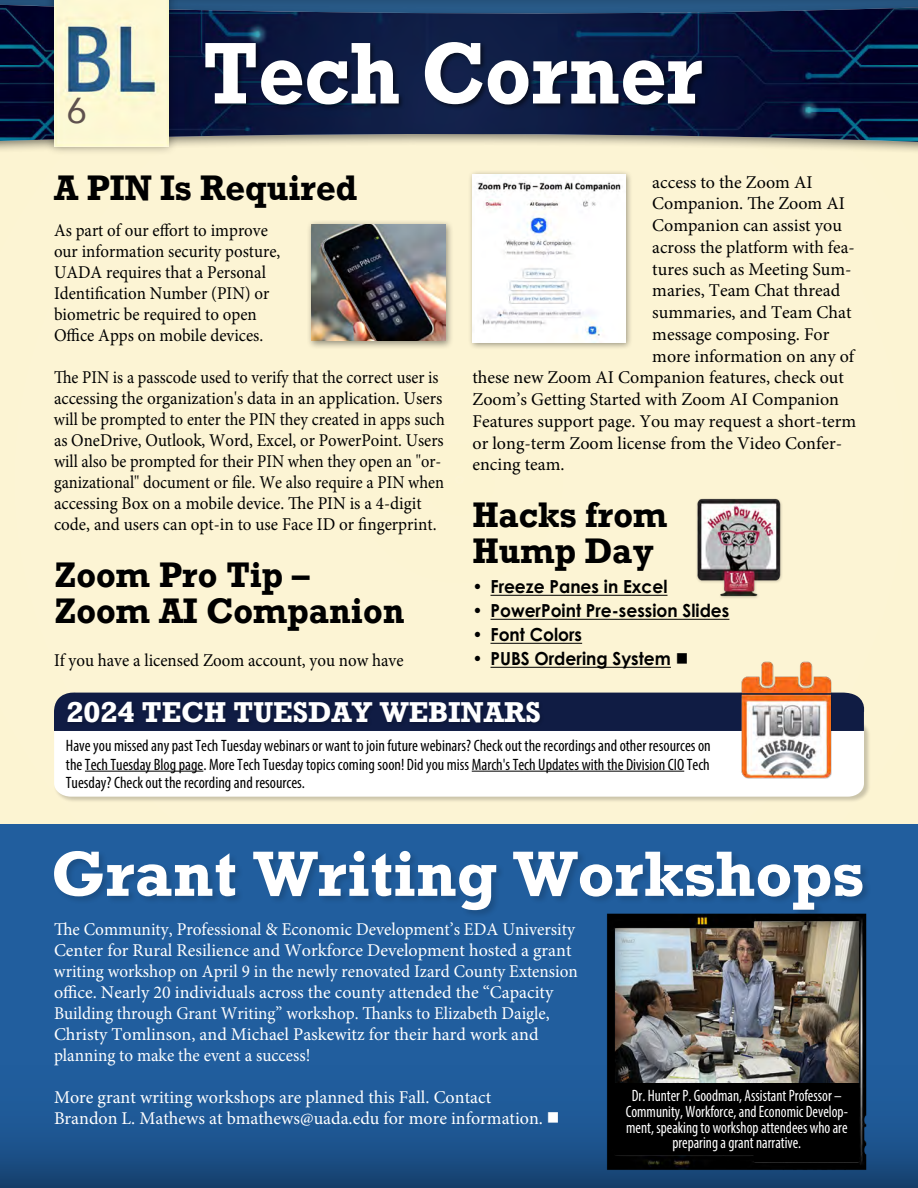
<style>
.page{position:relative;width:918px;height:1188px;background:#fff}
.page>*{position:absolute;margin:0;border:0;box-sizing:border-box;transform-origin:0 0}
.t1{font:700 82.2px "Rockwell";color:#fff;scale:.92 1}
.t2{font:700 60px "Rockwell";color:#fff}
.t3{font:36px "Avenir";color:#5e514e}
.t4{font:700 33.45px/36px "Rockwell";color:#000;scale:.96 1}
.t5{font:700 27px "Rockwell";color:#fff}
.t6{font:18px/21px "Minion Pro";color:#fff;scale:.96 1}
.t7{font:18px/21px "Minion Pro";color:#000;scale:.91 1}
.t8{font:18px/21.8px "Minion Pro";color:#000}
.t9{font:18px/21px "Minion Pro";color:#000;scale:.94 1}
.t10{font:18px/21px "Minion Pro";color:#fff}
.t11{font:700 18px "Century Gothic Pro";color:#000;scale:.95 1}
.t12{font:condensed 16.5px/18.8px "Myriad Pro";color:#000;text-align:justify}
.t13{font:condensed 16.5px/15.8px "Myriad Pro";color:#fff;text-align:center;scale:.92 1}
</style>
<div class="page">
<div style="left:0;top:486px;width:918px;height:702px;background:#215e9e"></div>
<div style="left:0;top:122px;width:918px;height:715px;background:#fcf4d4"></div>
<div style="left:0;top:0;width:918px;height:155px;background:#000;opacity:.5"></div>
<img style="left:0;top:5px;width:918px;height:137px">
<div style="left:204px;top:41px;width:504px;height:70px;background:#000;opacity:.5"></div>
<svg style="left:0;top:1128px;width:918px;height:60px"></svg>
<hr style="left:490px;top:595px;width:178px;height:1px;background:#000">
<hr style="left:490px;top:619px;width:239px;height:1px;background:#000">
<hr style="left:490px;top:643px;width:92px;height:1px;background:#000">
<hr style="left:490px;top:667px;width:181px;height:1px;background:#000">
<div style="left:44px;top:0;width:135px;height:157px;background:#000;opacity:.35"></div>
<img style="left:54px;top:0;width:115px;height:147px">
<div style="left:0;top:824px;width:918px;height:34px;background:#215e9e"></div>
<div style="left:54px;top:719px;width:817px;height:84px;background:#000;opacity:.2"></div>
<div style="left:54px;top:731px;width:810px;height:66px;background:#fff"></div>
<hr style="left:85px;top:771px;width:118px;height:1px;background:#000">
<hr style="left:472px;top:771px;width:212px;height:1px;background:#000">
<div style="left:54px;top:692px;width:814px;height:39px;background:#101c44"></div>
<div style="left:66px;top:701px;width:479px;height:26px;background:#0e193e"></div>
<img style="left:739px;top:661px;width:92px;height:117px">
<img style="left:696px;top:498px;width:86px;height:99px">
<div style="left:306px;top:220px;width:148px;height:129px;background:#000;opacity:.4"></div>
<img style="left:311px;top:224px;width:135px;height:117px">
<div style="left:468px;top:170px;width:165px;height:181px;background:#000;opacity:.4"></div>
<img style="left:472px;top:175px;width:153px;height:168px">
<div style="left:53px;top:850px;width:818px;height:69px;background:#000;opacity:.15"></div>
<img style="left:603px;top:904px;width:270px;height:273px">
<h3 class="t3" style="left:67px;top:82px;width:22px">6</h3>
<h1 class="t1" style="left:203px;top:20px;width:546px">Tech Corner</h1>
<p class="t4" style="left:54px;top:169px;width:317px">A PIN Is Required</p>
<p class="t9" style="left:54px;top:220px;width:242px">As part of our effort to improve our information security posture,<br>UADA requires that a Personal<br>Identification Number (PIN) or biometric be required to open<br>Office Apps on mobile devices.</p>
<p class="t7" style="left:54px;top:367px;width:431px">The PIN is a passcode used to verify that the correct user is accessing the organization's data in an application. Users will be prompted to enter the PIN they created in apps such as OneDrive, Outlook, Word, Excel, or PowerPoint. Users will also be prompted for their PIN when they open an "or&shy;ganizational" document or file. We also require a PIN when accessing Box on a mobile device. The PIN is a 4-digit code, and users can opt-in to use Face ID or fingerprint.</p>
<p class="t4" style="left:54px;top:556px;width:367px">Zoom Pro Tip –<br>Zoom AI Companion</p>
<p class="t9" style="left:54px;top:649px;width:374px">If you have a licensed Zoom account, you now have</p>
<p class="t8" style="left:652px;top:171px;width:204px">access to the Zoom AI<br>Companion. The Zoom AI<br>Companion can assist you across the platform with fea&shy;tures such as Meeting Sum&shy;maries, Team Chat thread summaries, and Team Chat message composing. For more information on any of</p>
<p class="t8" style="left:472px;top:367px;width:385px">these new Zoom AI Companion features, check out Zoom’s Getting Started with Zoom AI Companion Features support page. You may request a short-term or long-term Zoom license from the Video Confer&shy;encing team.</p>
<p class="t4" style="left:472px;top:497px;width:205px">Hacks from<br>Hump Day</p>
<p class="t11" style="left:472px;top:576px;width:207px">• Freeze Panes in Excel</p>
<p class="t11" style="left:472px;top:600px;width:272px">• PowerPoint Pre-session Slides</p>
<p class="t11" style="left:472px;top:624px;width:117px">• Font Colors</p>
<p class="t11" style="left:472px;top:648px;width:229px">• PUBS Ordering System ■</p>
<h3 class="t5" style="left:67px;top:695px;width:476px">2024 TECH TUESDAY WEBINARS</h3>
<h2 class="t12" style="left:66px;top:736px;width:646px">Have you missed any past Tech Tuesday webinars or want to join future webinars? Check out the recordings and other resources on the Tech Tuesday Blog page. More Tech Tuesday topics coming soon! Did you miss March's Tech Updates with the Division CIO Tech Tuesday? Check out the recording and resources.</h2>
<h3 class="t2" style="left:51px;top:835px;width:815px">Grant Writing Workshops</h3>
<p class="t6" style="left:54px;top:919px;width:547px">The Community, Professional &amp; Economic Development’s EDA University Center for Rural Resilience and Workforce Development hosted a grant writing workshop on April 9 in the newly renovated Izard County Extension office. Nearly 20 individuals across the county attended the “Capacity Building through Grant Writing” workshop. Thanks to Elizabeth Daigle, Christy Tomlinson, and Michael Paskewitz for their hard work and planning to make the event a success!</p>
<p class="t10" style="left:54px;top:1087px;width:507px">More grant writing workshops are planned this Fall. Contact<br>Brandon L. Mathews at bmathews@uada.edu for more information. ■</p>
<p class="t13" style="left:626px;top:1087px;width:243px">Dr. Hunter P. Goodman, Assistant Professor – Community, Workforce, and Economic Develop&shy;ment, speaking to workshop attendees who are preparing a grant narrative.</p>
</div>
